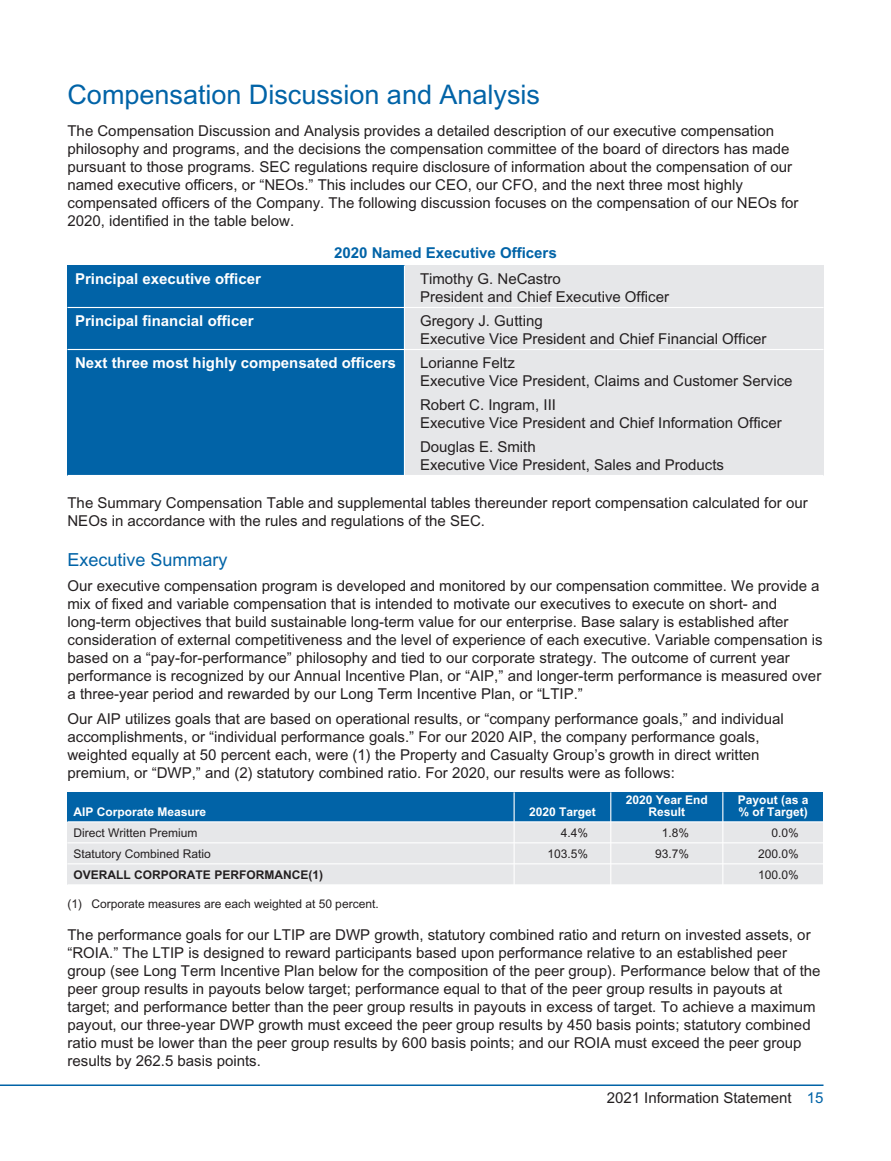
<style>
.page{position:relative;width:891px;height:1161px;background:#fff}
.page>*{position:absolute;margin:0;border:0;box-sizing:border-box;transform-origin:0 0}
.t1{font:27px "Arial";color:#0163a7}
.t2{font:18px "Arial";color:#0163a7}
.t3{font:15px/18px "Arial";color:#231f20}
.t4{font:700 15px "Arial";color:#fff}
.t5{font:700 15px "Arial";color:#0163a7}
.t6{font:12px "Arial";color:#231f20}
.t7{font:700 12px/12px "Arial";color:#fff;text-align:center}
.t8{font:700 12px "Arial";color:#231f20}
.s1{color:#0163a7}
</style>
<div class="page">
<div style="left:68px;top:266px;width:337px;height:42px;background:#0163a7"></div>
<div style="left:405px;top:266px;width:419px;height:42px;background:#e6e7e9"></div>
<div style="left:68px;top:308px;width:337px;height:42px;background:#0163a7"></div>
<div style="left:405px;top:308px;width:419px;height:42px;background:#e6e7e9"></div>
<div style="left:68px;top:350px;width:337px;height:18px;background:#0163a7"></div>
<div style="left:405px;top:350px;width:419px;height:18px;background:#e6e7e9"></div>
<div style="left:68px;top:367px;width:337px;height:25px;background:#0163a7"></div>
<div style="left:405px;top:367px;width:419px;height:25px;background:#e6e7e9"></div>
<div style="left:68px;top:391px;width:337px;height:19px;background:#0163a7"></div>
<div style="left:405px;top:391px;width:419px;height:19px;background:#e6e7e9"></div>
<div style="left:68px;top:409px;width:337px;height:25px;background:#0163a7"></div>
<div style="left:405px;top:409px;width:419px;height:25px;background:#e6e7e9"></div>
<div style="left:68px;top:433px;width:337px;height:19px;background:#0163a7"></div>
<div style="left:405px;top:433px;width:419px;height:19px;background:#e6e7e9"></div>
<div style="left:68px;top:451px;width:337px;height:25px;background:#0163a7"></div>
<div style="left:405px;top:451px;width:419px;height:25px;background:#e6e7e9"></div>
<hr style="left:68px;top:307px;width:336px;height:1px;background:#fff">
<hr style="left:406px;top:307px;width:417px;height:1px;background:#fff">
<hr style="left:68px;top:349px;width:336px;height:1px;background:#fff">
<hr style="left:406px;top:349px;width:417px;height:1px;background:#fff">
<hr style="left:68px;top:475px;width:336px;height:1px;background:#fff">
<hr style="left:406px;top:475px;width:417px;height:1px;background:#fff">
<hr style="left:404px;top:266px;width:1px;height:209px;background:#fff">
<div style="left:68px;top:792px;width:756px;height:30px;background:#0163a7"></div>
<div style="left:68px;top:822px;width:756px;height:63px;background:#e6e7e9"></div>
<hr style="left:68px;top:821px;width:755px;height:1px;background:#fff">
<hr style="left:68px;top:842px;width:755px;height:1px;background:#fff">
<hr style="left:68px;top:863px;width:755px;height:1px;background:#fff">
<hr style="left:68px;top:884px;width:755px;height:1px;background:#fff">
<svg style="left:514px;top:793px;width:1px;height:91px"></svg>
<svg style="left:610px;top:793px;width:1px;height:91px"></svg>
<svg style="left:722px;top:793px;width:1px;height:91px"></svg>
<hr style="left:0;top:1084px;width:824px;height:2px;background:#0163a7">
<h1 class="t1" style="left:68px;top:84px;width:474px">Compensation Discussion and Analysis</h1>
<p class="t3" style="left:68px;top:123px;width:733px">The Compensation Discussion and Analysis provides a detailed description of our executive compensation philosophy and programs, and the decisions the compensation committee of the board of directors has made pursuant to those programs. SEC regulations require disclosure of information about the compensation of our named executive officers, or “NEOs.” This includes our CEO, our CFO, and the next three most highly compensated officers of the Company. The following discussion focuses on the compensation of our NEOs for 2020, identified in the table below.</p>
<p class="t5" style="left:334px;top:248px;width:224px">2020 Named Executive Officers</p>
<p class="t4" style="left:75px;top:273px;width:187px">Principal executive officer</p>
<p class="t3" style="left:420px;top:271px;width:251px">Timothy G. NeCastro<br>President and Chief Executive Officer</p>
<p class="t4" style="left:75px;top:315px;width:180px">Principal financial officer</p>
<p class="t3" style="left:420px;top:313px;width:348px">Gregory J. Gutting<br>Executive Vice President and Chief Financial Officer</p>
<p class="t4" style="left:75px;top:357px;width:322px">Next three most highly compensated officers</p>
<p class="t3" style="left:420px;top:355px;width:374px">Lorianne Feltz<br>Executive Vice President, Claims and Customer Service</p>
<p class="t3" style="left:420px;top:397px;width:363px">Robert C. Ingram, III<br>Executive Vice President and Chief Information Officer</p>
<p class="t3" style="left:420px;top:439px;width:306px">Douglas E. Smith<br>Executive Vice President, Sales and Products</p>
<p class="t3" style="left:68px;top:495px;width:742px">The Summary Compensation Table and supplemental tables thereunder report compensation calculated for our<br>NEOs in accordance with the rules and regulations of the SEC.</p>
<p class="t2" style="left:68px;top:553px;width:161px">Executive Summary</p>
<p class="t3" style="left:68px;top:578px;width:757px">Our executive compensation program is developed and monitored by our compensation committee. We provide a mix of fixed and variable compensation that is intended to motivate our executives to execute on short- and long-term objectives that build sustainable long-term value for our enterprise. Base salary is established after consideration of external competitiveness and the level of experience of each executive. Variable compensation is based on a “pay-for-performance” philosophy and tied to our corporate strategy. The outcome of current year performance is recognized by our Annual Incentive Plan, or “AIP,” and longer-term performance is measured over a three-year period and rewarded by our Long Term Incentive Plan, or “LTIP.”</p>
<p class="t3" style="left:68px;top:711px;width:718px">Our AIP utilizes goals that are based on operational results, or “company performance goals,” and individual accomplishments, or “individual performance goals.” For our 2020 AIP, the company performance goals, weighted equally at 50 percent each, were (1) the Property and Casualty Group’s growth in direct written premium, or “DWP,” and (2) statutory combined ratio. For 2020, our results were as follows:</p>
<p class="t7" style="left:74px;top:807px;width:134px">AIP Corporate Measure</p>
<p class="t7" style="left:529px;top:807px;width:68px">2020 Target</p>
<p class="t7" style="left:626px;top:795px;width:83px">2020 Year End<br>Result</p>
<p class="t7" style="left:738px;top:795px;width:72px;text-align:left">Payout (as a % of Target)</p>
<p class="t6" style="left:74px;top:829px;width:125px">Direct Written Premium</p>
<p class="t6" style="left:561px;top:829px;width:29px">4.4%</p>
<p class="t6" style="left:662px;top:829px;width:29px">1.8%</p>
<p class="t6" style="left:772px;top:829px;width:29px">0.0%</p>
<p class="t6" style="left:74px;top:850px;width:139px">Statutory Combined Ratio</p>
<p class="t6" style="left:548px;top:850px;width:42px">103.5%</p>
<p class="t6" style="left:655px;top:850px;width:36px">93.7%</p>
<p class="t6" style="left:758px;top:850px;width:42px">200.0%</p>
<p class="t8" style="left:74px;top:871px;width:251px">OVERALL CORPORATE PERFORMANCE(1)</p>
<p class="t6" style="left:758px;top:871px;width:42px">100.0%</p>
<p class="t6" style="left:68px;top:899px;width:313px">(1) Corporate measures are each weighted at 50 percent.</p>
<p class="t3" style="left:68px;top:927px;width:755px">The performance goals for our LTIP are DWP growth, statutory combined ratio and return on invested assets, or “ROIA.” The LTIP is designed to reward participants based upon performance relative to an established peer group (see Long Term Incentive Plan below for the composition of the peer group). Performance below that of the peer group results in payouts below target; performance equal to that of the peer group results in payouts at target; and performance better than the peer group results in payouts in excess of target. To achieve a maximum payout, our three-year DWP growth must exceed the peer group results by 450 basis points; statutory combined ratio must be lower than the peer group results by 600 basis points; and our ROIA must exceed the peer group results by 262.5 basis points.</p>
<p class="t3" style="left:607px;top:1090px;width:218px">2021 Information Statement <span class="s1">15</span></p>
</div>
